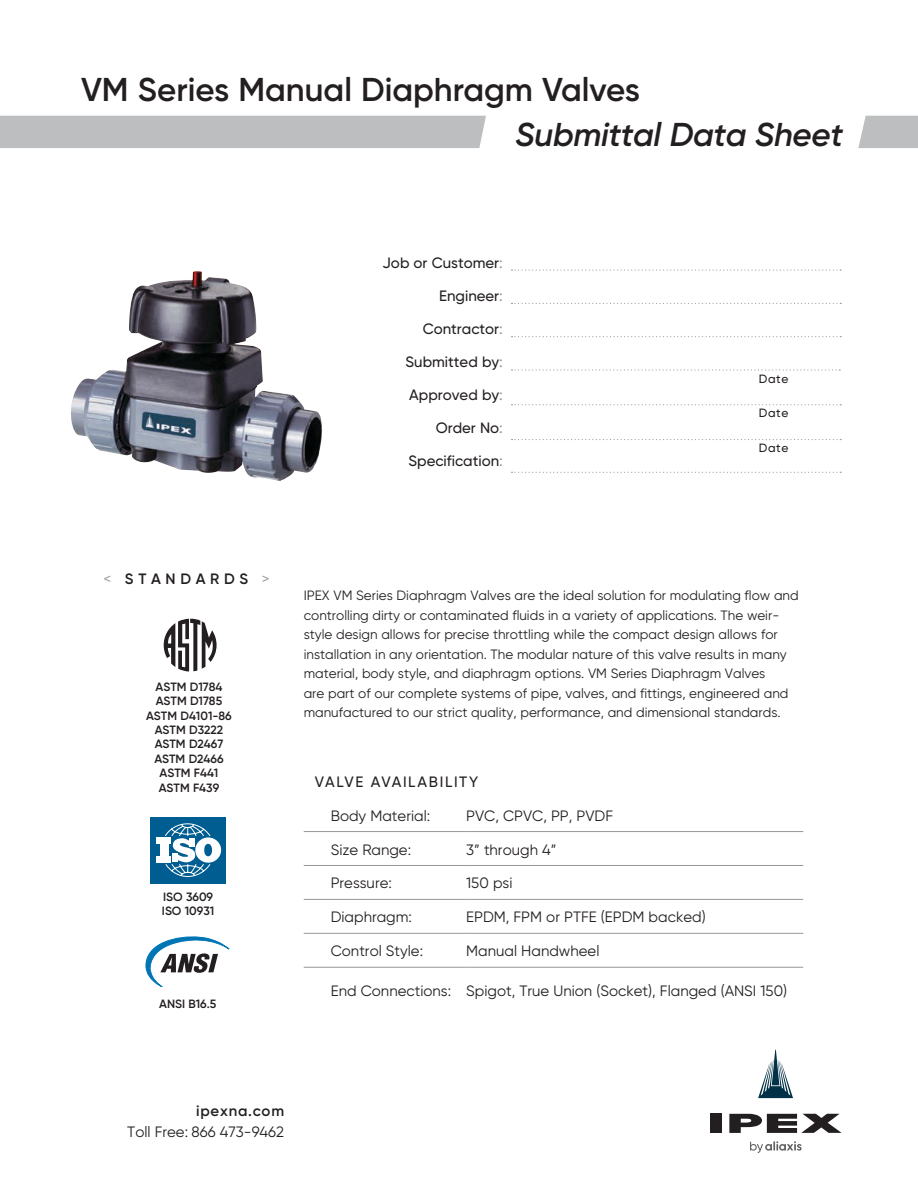
<style>
.page{position:relative;width:918px;height:1188px;background:#fff}
.page>*{position:absolute;margin:0;border:0;box-sizing:border-box;transform-origin:0 0}
.t1{font:600 33px "Gilroy";color:#231f20}
.t2{font:italic 600 33px "Gilroy";letter-spacing:-.01em;color:#231f20}
.t3{font:15px "Gilroy";color:#231f20}
.t4{font:500 15px "Gilroy";color:#231f20}
.t5{font:500 15px "Gilroy";letter-spacing:.11em;color:#231f20}
.t6{font:600 15px "Gilroy";letter-spacing:.31em;color:#231f20}
.t7{font:600 15px "Gilroy";letter-spacing:.05em;color:#231f20}
.t8{font:13.5px/19.5px "Gilroy";color:#231f20}
.t9{font:600 12px/14.4px "Gilroy";color:#231f20;text-align:center}
.t10{font:500 12px "Gilroy";letter-spacing:.05em;color:#231f20}
.s1{color:#949698}
.s2{font-weight:400;color:#949698}
</style>
<div class="page">
<svg style="left:858px;top:116px;width:60px;height:32px;background:#c0c2c4"></svg>
<div style="left:710px;top:1114px;width:11px;height:19px;background:#231f20"></div>
<svg style="left:729px;top:1114px;width:113px;height:19px"></svg>
<svg style="left:758px;top:1050px;width:35px;height:48px"></svg>
<svg style="left:750px;top:1141px;width:52px;height:12px"></svg>
<svg style="left:304px;top:898px;width:499px;height:69px"></svg>
<hr style="left:304px;top:831px;width:162px;height:1px;background:#949698">
<hr style="left:466px;top:831px;width:337px;height:1px;background:#949698">
<hr style="left:304px;top:865px;width:162px;height:1px;background:#949698">
<hr style="left:466px;top:865px;width:337px;height:1px;background:#949698">
<hr style="left:304px;top:899px;width:162px;height:1px;background:#949698">
<hr style="left:466px;top:899px;width:337px;height:1px;background:#949698">
<hr style="left:304px;top:933px;width:162px;height:1px;background:#949698">
<hr style="left:466px;top:933px;width:337px;height:1px;background:#949698">
<hr style="left:304px;top:967px;width:162px;height:1px;background:#949698">
<hr style="left:466px;top:967px;width:337px;height:1px;background:#949698">
<img style="left:71px;top:271px;width:252px;height:210px">
<svg style="left:164px;top:619px;width:53px;height:53px"></svg>
<svg style="left:146px;top:937px;width:83px;height:50px"></svg>
<div style="left:150px;top:817px;width:76px;height:67px;background:#005d91"></div>
<div style="left:156px;top:838px;width:15px;height:6px;background:#fff"></div>
<div style="left:160px;top:844px;width:8px;height:13px;background:#fff"></div>
<div style="left:156px;top:856px;width:15px;height:6px;background:#fff"></div>
<svg style="left:164px;top:823px;width:57px;height:54px"></svg>
<div style="left:0;top:116px;width:486px;height:32px;background:#bcbec0"></div>
<svg style="left:512px;top:270px;width:329px;height:1px"></svg>
<svg style="left:512px;top:303px;width:329px;height:1px"></svg>
<svg style="left:512px;top:336px;width:329px;height:1px"></svg>
<svg style="left:512px;top:369px;width:328px;height:2px"></svg>
<svg style="left:512px;top:404px;width:329px;height:1px"></svg>
<svg style="left:512px;top:439px;width:329px;height:1px"></svg>
<svg style="left:512px;top:472px;width:329px;height:1px"></svg>
<h1 class="t1" style="left:81px;top:69px;width:560px">VM Series Manual Diaphragm Valves</h1>
<h1 class="t2" style="left:516px;top:114px;width:329px">Submittal Data Sheet</h1>
<p class="t4" style="left:383px;top:254px;width:122px">Job or Customer<span class="s1">:</span></p>
<p class="t4" style="left:439px;top:287px;width:65px">Engineer<span class="s1">:</span></p>
<p class="t4" style="left:423px;top:320px;width:82px">Contractor<span class="s1">:</span></p>
<p class="t4" style="left:406px;top:353px;width:99px">Submitted by<span class="s1">:</span></p>
<p class="t4" style="left:409px;top:386px;width:95px">Approved by<span class="s1">:</span></p>
<p class="t4" style="left:436px;top:419px;width:69px">Order No<span class="s1">:</span></p>
<p class="t4" style="left:409px;top:452px;width:96px">Specification<span class="s1">:</span></p>
<p class="t10" style="left:759px;top:371px;width:31px">Date</p>
<p class="t10" style="left:759px;top:406px;width:31px">Date</p>
<p class="t10" style="left:759px;top:441px;width:31px">Date</p>
<p class="t6" style="left:104px;top:569px;width:168px"><span class="s2">&lt;</span> STANDARDS <span class="s2">&gt;</span></p>
<p class="t9" style="left:146px;top:679px;width:87px">ASTM D1784<br>ASTM D1785<br>ASTM D4101-86<br>ASTM D3222<br>ASTM D2467<br>ASTM D2466<br>ASTM F441<br>ASTM F439</p>
<p class="t9" style="left:162px;top:889px;width:54px;text-align:left">ISO 3609<br>ISO 10931</p>
<p class="t9" style="left:159px;top:996px;width:59px">ANSI B16.5</p>
<p class="t8" style="left:304px;top:586px;width:497px">IPEX VM Series Diaphragm Valves are the ideal solution for modulating flow and controlling dirty or contaminated fluids in a variety of applications. The weir&shy;style design allows for precise throttling while the compact design allows for installation in any orientation. The modular nature of this valve results in many material, body style, and diaphragm options. VM Series Diaphragm Valves<br>are part of our complete systems of pipe, valves, and fittings, engineered and manufactured to our strict quality, performance, and dimensional standards.</p>
<p class="t5" style="left:315px;top:773px;width:165px">VALVE AVAILABILITY</p>
<p class="t3" style="left:331px;top:806px;width:101px">Body Material:</p>
<p class="t3" style="left:466px;top:806px;width:148px">PVC, CPVC, PP, PVDF</p>
<p class="t3" style="left:331px;top:840px;width:82px">Size Range:</p>
<p class="t3" style="left:466px;top:840px;width:92px">3” through 4”</p>
<p class="t3" style="left:331px;top:874px;width:63px">Pressure:</p>
<p class="t3" style="left:466px;top:874px;width:48px">150 psi</p>
<p class="t3" style="left:331px;top:908px;width:83px">Diaphragm:</p>
<p class="t3" style="left:466px;top:908px;width:241px">EPDM, FPM or PTFE (EPDM backed)</p>
<p class="t3" style="left:331px;top:942px;width:94px">Control Style:</p>
<p class="t3" style="left:466px;top:942px;width:135px">Manual Handwheel</p>
<p class="t3" style="left:331px;top:982px;width:458px">End Connections: Spigot, True Union (Socket), Flanged (ANSI 150)</p>
<p class="t7" style="left:196px;top:1102px;width:89px">ipexna.com</p>
<p class="t3" style="left:127px;top:1123px;width:158px">Toll Free: 866 473-9462</p>
</div>
